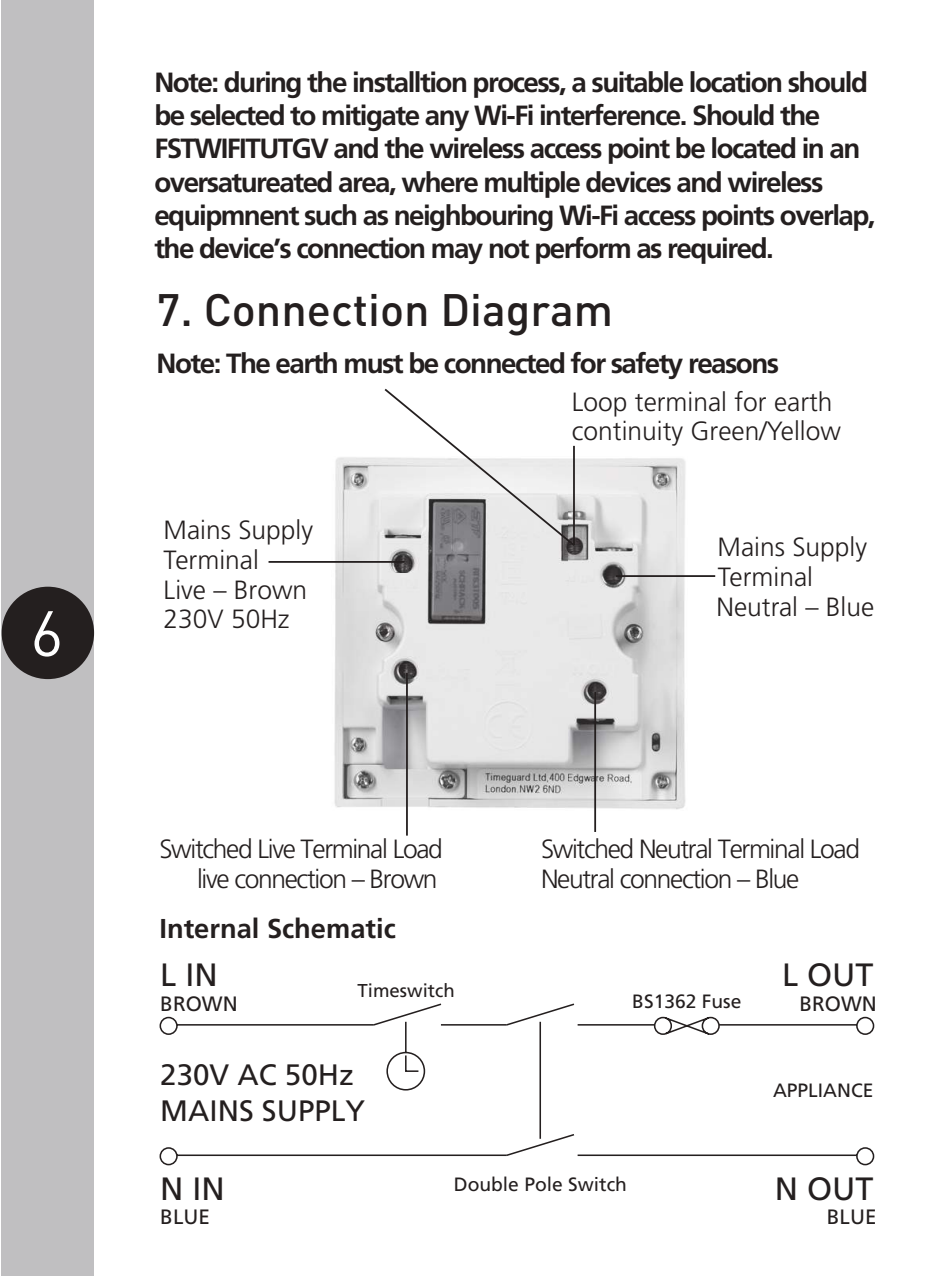
<style>
.page{position:relative;width:936px;height:1276px;background:#fff}
.page>*{position:absolute;margin:0;border:0;box-sizing:border-box;transform-origin:0 0}
.t1{font:63.3px "DINOT";color:#fff}
.t2{font:500 44.7px "DINOT";color:#241f1f}
.t3{font:32.4px "Frutiger LT 55 Rm";color:#241f1f}
.t4{font:29.4px/35.4px "Frutiger LT 55 Rm";color:#241f1f}
.t5{font:27.6px/33.3px "Frutiger LT 65 Bd";letter-spacing:-.055em;color:#241f1f}
.t6{font:27.3px "Frutiger LT 65 Bd";color:#241f1f}
.t7{font:26.4px/29.7px "Frutiger LT 45 Lt";color:#241f1f}
.t8{font:26.4px/29.7px "Frutiger LT 45 Lt";letter-spacing:-.05em;color:#241f1f;text-align:right}
.t9{font:20.7px "Frutiger LT 55 Rm";color:#241f1f}
.t10{font:19.2px "Frutiger LT 55 Rm";color:#241f1f}
.t11{font:18.6px "Frutiger LT 55 Rm";color:#241f1f}
</style>
<div class="page">
<div style="left:2px;top:0;width:92px;height:1276px;background:#c0bfc1"></div>
<div style="left:2px;top:587px;width:92px;height:92px;background:#241f1f;border-radius:50%"></div>
<img style="left:334px;top:457px;width:352px;height:353px">
<hr style="left:615px;top:575px;width:100px;height:2px;background:#241f1f">
<hr style="left:268px;top:561px;width:136px;height:2px;background:#241f1f">
<hr style="left:594px;top:692px;width:2px;height:140px;background:#241f1f">
<hr style="left:406px;top:673px;width:2px;height:162px;background:#241f1f">
<svg style="left:159px;top:1016px;width:715px;height:150px"></svg>
<svg style="left:372px;top:1003px;width:348px;height:154px"></svg>
<svg style="left:382px;top:388px;width:194px;height:160px"></svg>
<h1 class="t1" style="left:30px;top:594px;width:35px">6</h1>
<p class="t5" style="left:154px;top:66px;width:722px">Note: during the installtion process, a suitable location should be selected to mitigate any Wi-Fi interference. Should the FSTWIFITUTGV and the wireless access point be located in an oversatureated area, where multiple devices and wireless equipmnent such as neighbouring Wi-Fi access points overlap, the device’s connection may not perform as required.</p>
<h2 class="t2" style="left:157px;top:282px;width:458px">7. Connection Diagram</h2>
<p class="t5" style="left:157px;top:347px;width:624px">Note: The earth must be connected for safety reasons</p>
<p class="t7" style="left:164px;top:516px;width:151px">Mains Supply<br>Terminal<br>Live – Brown<br>230V 50Hz</p>
<p class="t8" style="left:159px;top:834px;width:285px">Switched Live Terminal Load live connection – Brown</p>
<p class="t6" style="left:159px;top:912px;width:238px">Internal Schematic</p>
<p class="t3" style="left:160px;top:956px;width:59px">L IN</p>
<p class="t9" style="left:160px;top:991px;width:79px">BROWN</p>
<p class="t11" style="left:357px;top:979px;width:99px">Timeswitch</p>
<p class="t4" style="left:160px;top:1057px;width:206px">230V AC 50Hz<br>MAINS SUPPLY</p>
<p class="t7" style="left:572px;top:387px;width:270px">Loop terminal for earth continuity Green/Yellow</p>
<p class="t7" style="left:716px;top:532px;width:159px">Mains Supply<br>Terminal<br>Neutral – Blue</p>
<p class="t8" style="left:541px;top:834px;width:320px;text-align:left">Switched Neutral Terminal Load<br>Neutral connection – Blue</p>
<p class="t10" style="left:632px;top:990px;width:111px">BS1362 Fuse</p>
<p class="t3" style="left:782px;top:956px;width:93px">L OUT</p>
<p class="t9" style="left:799px;top:991px;width:79px">BROWN</p>
<p class="t10" style="left:773px;top:1079px;width:102px">APPLIANCE</p>
<p class="t3" style="left:160px;top:1169px;width:66px">N IN</p>
<p class="t9" style="left:160px;top:1205px;width:51px">BLUE</p>
<p class="t10" style="left:453px;top:1173px;width:175px">Double Pole Switch</p>
<p class="t3" style="left:774px;top:1169px;width:100px">N OUT</p>
<p class="t9" style="left:826px;top:1205px;width:51px">BLUE</p>
</div>
